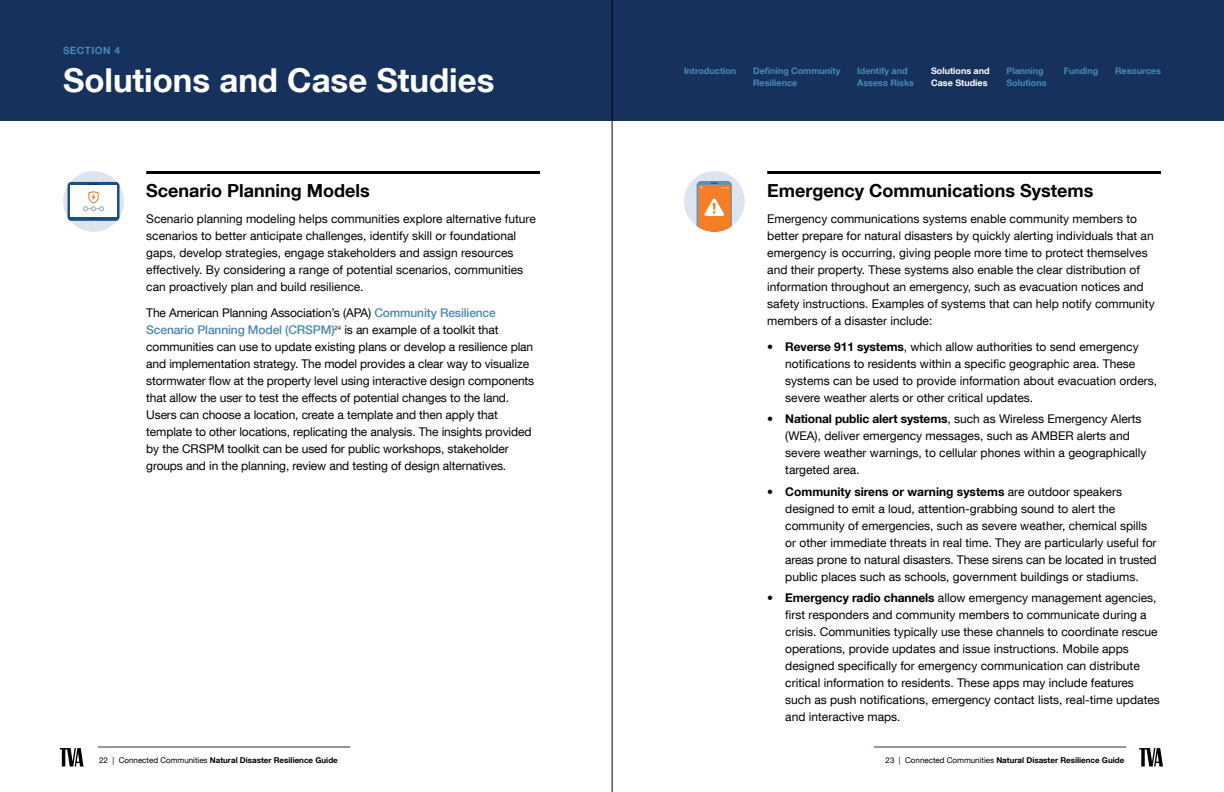
<style>
.page{position:relative;width:1224px;height:792px;background:#fff}
.page>*{position:absolute;margin:0;border:0;box-sizing:border-box;transform-origin:0 0}
.t1{font:700 33px "Helvetica Neue LT Com";color:#fff}
.t2{font:700 18px "Helvetica Neue LT Com";color:#000}
.t3{font:12px/17px "Helvetica Neue LT Com";color:#000}
.t4{font:700 10px "Helvetica Neue LT Com";letter-spacing:.05em;color:#4888b5}
.t5{font:700 9px/12px "Helvetica Neue LT Com";color:#4888b5}
.t6{font:700 9px "Helvetica Neue LT Com";color:#fff}
.t7{font:700 8px "Helvetica Neue LT Com";color:#000}
.s1{font-weight:500;color:#4888b5}
.s2{font-weight:700}
.s3{font-weight:400}
</style>
<div class="page">
<div style="left:0;top:0;width:1224px;height:120px;background:#16325c"></div>
<hr style="left:146px;top:171px;width:394px;height:3px;background:#000">
<hr style="left:767px;top:171px;width:394px;height:3px;background:#000">
<div style="left:684px;top:171px;width:61px;height:61px;background:#dde4ee;border-radius:50%"></div>
<svg style="left:697px;top:181px;width:35px;height:51px;background:#e1935a"></svg>
<div style="left:63px;top:171px;width:61px;height:61px;background:#dde4ee;border-radius:50%"></div>
<svg style="left:68px;top:182px;width:52px;height:39px"></svg>
<div style="left:70px;top:186px;width:47px;height:31px;background:#fff"></div>
<svg style="left:83px;top:191px;width:21px;height:20px"></svg>
<hr style="left:98px;top:746px;width:252px;height:2px;background:#16325c">
<hr style="left:874px;top:746px;width:252px;height:2px;background:#16325c">
<svg style="left:60px;top:748px;width:24px;height:19px"></svg>
<svg style="left:1139px;top:748px;width:24px;height:19px"></svg>
<hr style="left:612px;top:0;width:1px;height:792px;background:#000">
<p class="t4" style="left:63px;top:44px;width:58px">SECTION 4</p>
<h1 class="t1" style="left:63px;top:59px;width:433px">Solutions and Case Studies</h1>
<h2 class="t2" style="left:146px;top:179px;width:225px">Scenario Planning Models</h2>
<p class="t3" style="left:146px;top:209px;width:391px">Scenario planning modeling helps communities explore alternative future scenarios to better anticipate challenges, identify skill or foundational gaps, develop strategies, engage stakeholders and assign resources effectively. By considering a range of potential scenarios, communities can proactively plan and build resilience.</p>
<p class="t3" style="left:146px;top:303px;width:389px">The American Planning Association’s (APA) <span class="s1">Community Resilience Scenario Planning Model (CRSPM)</span><sup>24</sup> is an example of a toolkit that communities can use to update existing plans or develop a resilience plan and implementation strategy. The model provides a clear way to visualize stormwater flow at the property level using interactive design components that allow the user to test the effects of potential changes to the land.<br>Users can choose a location, create a template and then apply that template to other locations, replicating the analysis. The insights provided by the CRSPM toolkit can be used for public workshops, stakeholder groups and in the planning, review and testing of design alternatives.</p>
<p class="t5" style="left:684px;top:64px;width:54px">Introduction</p>
<p class="t5" style="left:753px;top:64px;width:89px">Defining Community<br>Resilience</p>
<p class="t5" style="left:857px;top:64px;width:58px">Identify and<br>Assess Risks</p>
<p class="t5" style="left:1006px;top:64px;width:42px">Planning<br>Solutions</p>
<p class="t6" style="left:931px;top:65px;width:60px">Solutions and</p>
<p class="t5" style="left:1064px;top:64px;width:36px">Funding</p>
<p class="t5" style="left:1115px;top:64px;width:47px">Resources</p>
<p class="t6" style="left:931px;top:77px;width:58px">Case Studies</p>
<h2 class="t2" style="left:767px;top:179px;width:328px">Emergency Communications Systems</h2>
<p class="t3" style="left:767px;top:209px;width:389px">Emergency communications systems enable community members to better prepare for natural disasters by quickly alerting individuals that an emergency is occurring, giving people more time to protect themselves and their property. These systems also enable the clear distribution of information throughout an emergency, such as evacuation notices and safety instructions. Examples of systems that can help notify community members of a disaster include:</p>
<p class="t3" style="left:785px;top:337px;width:373px;text-indent:-18px">• <span class="s2">Reverse 911 systems</span>, which allow authorities to send emergency notifications to residents within a specific geographic area. These systems can be used to provide information about evacuation orders, severe weather alerts or other critical updates.</p>
<p class="t3" style="left:785px;top:410px;width:363px;text-indent:-18px">• <span class="s2">National public alert systems</span>, such as Wireless Emergency Alerts (WEA), deliver emergency messages, such as AMBER alerts and severe weather warnings, to cellular phones within a geographically targeted area.</p>
<p class="t3" style="left:785px;top:483px;width:373px;text-indent:-18px">• <span class="s2">Community sirens or warning systems</span> are outdoor speakers designed to emit a loud, attention-grabbing sound to alert the community of emergencies, such as severe weather, chemical spills or other immediate threats in real time. They are particularly useful for areas prone to natural disasters. These sirens can be located in trusted public places such as schools, government buildings or stadiums.</p>
<p class="t3" style="left:785px;top:589px;width:376px;text-indent:-18px">• <span class="s2">Emergency radio channels</span> allow emergency management agencies, first responders and community members to communicate during a crisis. Communities typically use these channels to coordinate rescue operations, provide updates and issue instructions. Mobile apps designed specifically for emergency communication can distribute critical information to residents. These apps may include features such as push notifications, emergency contact lists, real-time updates and interactive maps.</p>
<p class="t7" style="left:99px;top:755px;width:240px"><span class="s3">22 | Connected Communities</span> Natural Disaster Resilience Guide</p>
<p class="t7" style="left:886px;top:755px;width:240px"><span class="s3">23 | Connected Communities</span> Natural Disaster Resilience Guide</p>
</div>
